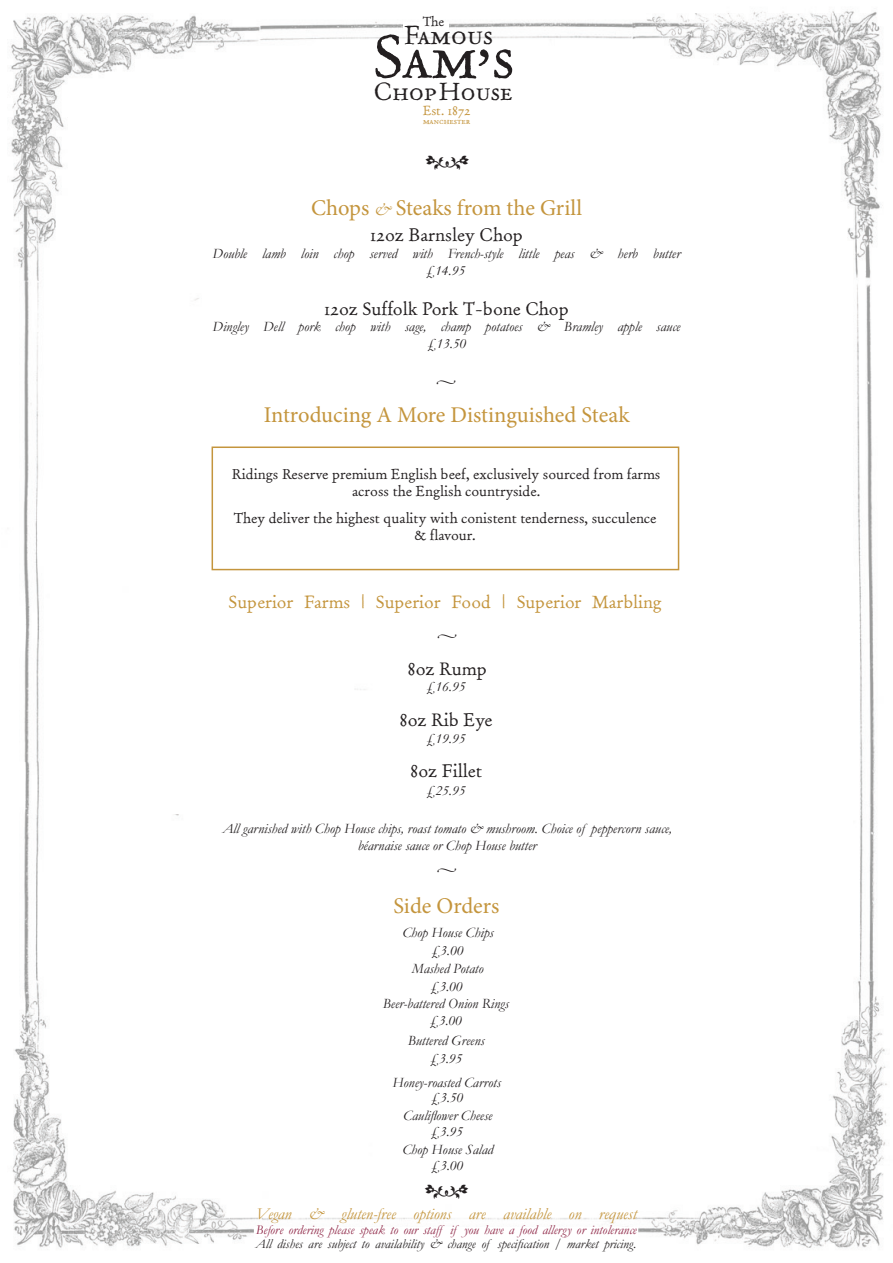
<style>
.page{position:relative;width:893px;height:1263px;background:#fff}
.page>*{position:absolute;margin:0;border:0;box-sizing:border-box;transform-origin:0 0}
.t1{font:59.4px "Old Claude LP Expert";color:#231f20}
.t2{font:58.05px "Old Claude LP Expert";color:#231f20}
.t3{font:26.1px "Old Claude LP Expert";color:#231f20}
.t4{font:24.45px "Old Claude LP Expert";color:#231f20}
.t5{font:22.5px "Minion Pro";color:#c4953d}
.t6{font:18px "Old Claude LP Regular";color:#231f20}
.t7{font:18px "Minion Pro";color:#231f20}
.t8{font:17.7px "Old Claude LP Regular";color:#c4953d}
.t9{font:italic 16.5px "Garamond";color:#c4953d}
.t10{font:italic 14.25px/17.1px "Garamond";color:#231f20;text-align:center}
.t11{font:14.25px "Old Claude LP Regular";color:#231f20}
.t12{font:italic 13.35px "Garamond";color:#231f20}
.t13{font:italic 13.35px "Garamond";color:#8f2747}
.t14{font:13.05px "Old Claude LP Regular";color:#231f20}
.t15{font:12.9px "Old Claude LP Regular";color:#c4953e}
.t16{font:12px "Minion Pro";color:#231f20}
.t17{font:8.7px "Old Claude LP Expert";color:#c4953e}
.s1{font-family:"Old Claude LP Expert"}
.s2{font-family:"Old Claude LP Regular";font-size:61.05px}
.s3{font-family:"Old Claude LP Regular"}
.s4{font-family:"Garamond";font-style:italic;font-size:18px}
</style>
<div class="page">
<img style="left:11px;top:11px;width:876px;height:1237px">
<div style="left:403px;top:23px;width:46px;height:7px;background:#fff"></div>
<svg style="left:254px;top:1227px;width:384px;height:21px"></svg>
<div style="left:212px;top:446px;width:467px;height:124px;border:2px solid #c4953d"></div>
<svg style="left:446px;top:155px;width:23px;height:15px"></svg>
<svg style="left:445px;top:1184px;width:23px;height:15px"></svg>
<p class="t14" style="left:423px;top:13px;width:23px"><span class="s1">T</span>he</p>
<h3 class="t3" style="left:404px;top:19px;width:91px">Famous</h3>
<h2 class="t2" style="left:476px;top:35px;width:18px">’</h2>
<h1 class="t1" style="left:373px;top:20px;width:144px"><span class="s2">S</span>am s</h1>
<h3 class="t4" style="left:374px;top:76px;width:140px"><span class="s3">C</span>hop<span class="s3">H</span>ouse</h3>
<p class="t15" style="left:423px;top:103px;width:49px">Est. 1872</p>
<p class="t17" style="left:423px;top:115px;width:49px">manchester</p>
<p class="t7" style="left:425px;top:149px;width:27px">•</p>
<p class="t5" style="left:311px;top:193px;width:273px">Chops <span class="s4">&amp;</span> Steaks from the Grill</p>
<p class="t6" style="left:370px;top:224px;width:155px">12oz Barnsley Chop</p>
<p class="t10" style="left:213px;top:245px;width:469px">Double lamb loin chop served with French-style little peas &amp; herb butter</p>
<p class="t10" style="left:426px;top:262px;width:40px">£14.95</p>
<p class="t6" style="left:324px;top:298px;width:246px">12oz Suffolk Pork T-bone Chop</p>
<p class="t10" style="left:213px;top:317px;width:469px">Dingley Dell pork chop with sage, champ potatoes &amp; Bramley apple sauce</p>
<p class="t10" style="left:428px;top:334px;width:40px">£13.50</p>
<p class="t16" style="left:436px;top:373px;width:22px">•</p>
<p class="t5" style="left:264px;top:400px;width:367px">Introducing A More Distinguished Steak</p>
<p class="t11" style="left:232px;top:465px;width:430px">Ridings Reserve premium English beef, exclusively sourced from farms</p>
<p class="t11" style="left:352px;top:482px;width:190px">across the English countryside.</p>
<p class="t11" style="left:234px;top:509px;width:424px">They deliver the highest quality with conistent tenderness, succulence</p>
<p class="t11" style="left:414px;top:526px;width:63px">&amp; flavour.</p>
<p class="t8" style="left:229px;top:591px;width:435px">Superior Farms | Superior Food | Superior Marbling</p>
<p class="t16" style="left:437px;top:627px;width:22px">•</p>
<p class="t6" style="left:408px;top:657px;width:81px">8oz Rump</p>
<p class="t6" style="left:400px;top:709px;width:94px">8oz Rib Eye</p>
<p class="t6" style="left:410px;top:759px;width:73px">8oz Fillet</p>
<p class="t10" style="left:427px;top:678px;width:40px">£16.95</p>
<p class="t10" style="left:427px;top:730px;width:40px">£19.95</p>
<p class="t10" style="left:427px;top:782px;width:40px">£25.95</p>
<p class="t10" style="left:222px;top:820px;width:451px">All garnished with Chop House chips, roast tomato &amp; mushroom. Choice of peppercorn sauce, béarnaise sauce or Chop House butter</p>
<p class="t16" style="left:437px;top:861px;width:22px">•</p>
<p class="t5" style="left:393px;top:890px;width:107px">Side Orders</p>
<p class="t10" style="left:402px;top:923px;width:93px">Chop House Chips</p>
<p class="t10" style="left:431px;top:942px;width:34px">£3.00</p>
<p class="t10" style="left:412px;top:960px;width:73px">Mashed Potato</p>
<p class="t10" style="left:430px;top:978px;width:34px">£3.00</p>
<p class="t10" style="left:383px;top:994px;width:128px">Beer-battered Onion Rings</p>
<p class="t10" style="left:430px;top:1012px;width:34px">£3.00</p>
<p class="t10" style="left:408px;top:1032px;width:78px">Buttered Greens</p>
<p class="t10" style="left:430px;top:1050px;width:34px">£3.95</p>
<p class="t10" style="left:393px;top:1074px;width:110px">Honey-roasted Carrots</p>
<p class="t10" style="left:431px;top:1088px;width:34px">£3.50</p>
<p class="t10" style="left:403px;top:1106px;width:91px">Cauliflower Cheese</p>
<p class="t10" style="left:431px;top:1123px;width:34px">£3.95</p>
<p class="t10" style="left:402px;top:1141px;width:92px">Chop House Salad</p>
<p class="t10" style="left:431px;top:1156px;width:34px">£3.00</p>
<p class="t7" style="left:424px;top:1178px;width:27px">•</p>
<p class="t9" style="left:256px;top:1202px;width:382px">Vegan &amp; gluten-free options are available on request</p>
<p class="t13" style="left:256px;top:1221px;width:382px">Before ordering please speak to our staff if you have a food allergy or intolerance</p>
<p class="t12" style="left:256px;top:1235px;width:382px">All dishes are subject to availability &amp; change of specification / market pricing.</p>
</div>
